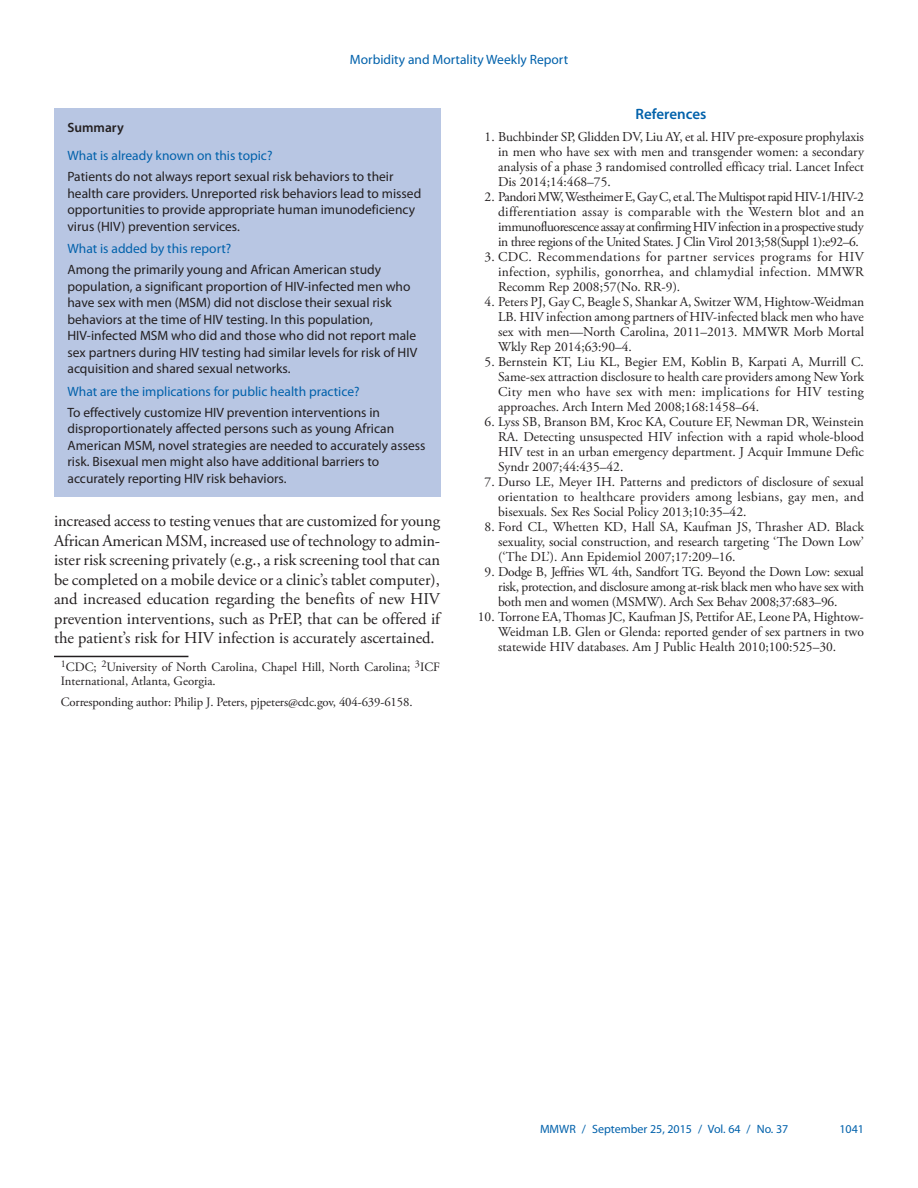
<style>
.page{position:relative;width:918px;height:1188px;background:#fff}
.page>*{position:absolute;margin:0;border:0;box-sizing:border-box;transform-origin:0 0}
.Paragraph{font:16.5px/19.5px "Adobe Garamond Pro";color:#231f20;text-align:justify}
.Ref_Title{font:600 15px "Myriad Pro";color:#0161ab}
.Reference_10{font:13.5px/15px "Adobe Garamond Pro";color:#231f20;text-align:justify}
.Summary_Box_Text{font:13.5px/16.5px "Myriad Pro";color:#231f20}
.Summary_Box_Heading{font:13.5px "Myriad Pro";color:#0161ab}
.Box_Title{font:600 13.5px "Myriad Pro";color:#231f20}
.Author_Affiliations{font:12.75px/14.2px "Adobe Garamond Pro";color:#231f20}
.Corresponding_Author{font:12.75px "Adobe Garamond Pro";letter-spacing:-.01em;color:#231f20}
.t1{font:12px "Myriad Pro";color:#0161ab}
</style>
<div class="page">
<hr style="left:54px;top:656px;width:134px;height:1px;background:#231f20">
<div style="left:54px;top:108px;width:386px;height:388px;background:#b8c6e3"></div>
<p class="Summary_Box_Heading" style="left:350px;top:51px;width:220px">Morbidity and Mortality Weekly Report</p>
<p class="Box_Title" style="left:68px;top:119px;width:58px">Summary</p>
<p class="Summary_Box_Heading" style="left:68px;top:147px;width:206px">What is already known on this topic?</p>
<p class="Summary_Box_Text" style="left:68px;top:168px;width:355px">Patients do not always report sexual risk behaviors to their health care providers. Unreported risk behaviors lead to missed opportunities to provide appropriate human imunodeficiency virus (HIV) prevention services.</p>
<p class="Summary_Box_Heading" style="left:68px;top:240px;width:165px">What is added by this report?</p>
<p class="Summary_Box_Text" style="left:68px;top:261px;width:351px">Among the primarily young and African American study population, a significant proportion of HIV-infected men who have sex with men (MSM) did not disclose their sexual risk behaviors at the time of HIV testing. In this population, HIV-infected MSM who did and those who did not report male sex partners during HIV testing had similar levels for risk of HIV acquisition and shared sexual networks.</p>
<p class="Summary_Box_Heading" style="left:68px;top:383px;width:294px">What are the implications for public health practice?</p>
<p class="Summary_Box_Text" style="left:68px;top:404px;width:360px">To effectively customize HIV prevention interventions in disproportionately affected persons such as young African American MSM, novel strategies are needed to accurately assess risk. Bisexual men might also have additional barriers to accurately reporting HIV risk behaviors.</p>
<p class="Paragraph" style="left:54px;top:512px;width:388px">increased access to testing venues that are customized for young African American MSM, increased use of technology to admin&shy;ister risk screening privately (e.g., a risk screening tool that can be completed on a mobile device or a clinic’s tablet computer), and increased education regarding the benefits of new HIV prevention interventions, such as PrEP, that can be offered if the patient’s risk for HIV infection is accurately ascertained.</p>
<p class="Author_Affiliations" style="left:61px;top:660px;width:381px"><sup>1</sup>CDC; <sup>2</sup>University of North Carolina, Chapel Hill, North Carolina; <sup>3</sup>ICF<br>International, Atlanta, Georgia.</p>
<p class="Corresponding_Author" style="left:61px;top:694px;width:353px">Corresponding author: Philip J. Peters, pjpeters@cdc.gov, 404-639-6158.</p>
<p class="Ref_Title" style="left:636px;top:105px;width:72px">References</p>
<p class="Reference_10" style="left:498px;top:130px;width:367px;text-indent:-14px">1. Buchbinder SP, Glidden DV, Liu AY, et al. HIV pre-exposure prophylaxis in men who have sex with men and transgender women: a secondary analysis of a phase 3 randomised controlled efficacy trial. Lancet Infect Dis 2014;14:468–75.</p>
<p class="Reference_10" style="left:498px;top:190px;width:367px;text-indent:-14px">2. Pandori MW, Westheimer E, Gay C, et al. The Multispot rapid HIV-1/HIV-2 differentiation assay is comparable with the Western blot and an immunofluorescence assay at confirming HIV infection in a prospective study in three regions of the United States. J Clin Virol 2013;58(Suppl 1):e92–6.</p>
<p class="Reference_10" style="left:498px;top:250px;width:367px;text-indent:-14px">3. CDC. Recommendations for partner services programs for HIV infection, syphilis, gonorrhea, and chlamydial infection. MMWR Recomm Rep 2008;57(No. RR-9).</p>
<p class="Reference_10" style="left:498px;top:295px;width:368px;text-indent:-14px">4. Peters PJ, Gay C, Beagle S, Shankar A, Switzer WM, Hightow-Weidman LB. HIV infection among partners of HIV-infected black men who have sex with men—North Carolina, 2011–2013. MMWR Morb Mortal Wkly Rep 2014;63:90–4.</p>
<p class="Reference_10" style="left:498px;top:355px;width:367px;text-indent:-14px">5. Bernstein KT, Liu KL, Begier EM, Koblin B, Karpati A, Murrill C.<br>Same-sex attraction disclosure to health care providers among New York City men who have sex with men: implications for HIV testing approaches. Arch Intern Med 2008;168:1458–64.</p>
<p class="Reference_10" style="left:498px;top:415px;width:367px;text-indent:-14px">6. Lyss SB, Branson BM, Kroc KA, Couture EF, Newman DR, Weinstein RA. Detecting unsuspected HIV infection with a rapid whole-blood HIV test in an urban emergency department. J Acquir Immune Defic Syndr 2007;44:435–42.</p>
<p class="Reference_10" style="left:498px;top:475px;width:367px;text-indent:-14px">7. Durso LE, Meyer IH. Patterns and predictors of disclosure of sexual orientation to healthcare providers among lesbians, gay men, and bisexuals. Sex Res Social Policy 2013;10:35–42.</p>
<p class="Reference_10" style="left:498px;top:520px;width:367px;text-indent:-14px">8. Ford CL, Whetten KD, Hall SA, Kaufman JS, Thrasher AD. Black sexuality, social construction, and research targeting ‘The Down Low’ (‘The DL’). Ann Epidemiol 2007;17:209–16.</p>
<p class="Reference_10" style="left:498px;top:565px;width:367px;text-indent:-14px">9. Dodge B, Jeffries WL 4th, Sandfort TG. Beyond the Down Low: sexual risk, protection, and disclosure among at-risk black men who have sex with both men and women (MSMW). Arch Sex Behav 2008;37:683–96.</p>
<p class="Reference_10" style="left:498px;top:610px;width:367px;text-indent:-20px">10. Torrone EA, Thomas JC, Kaufman JS, Pettifor AE, Leone PA, Hightow-Weidman LB. Glen or Glenda: reported gender of sex partners in two statewide HIV databases. Am J Public Health 2010;100:525–30.</p>
<p class="t1" style="left:540px;top:1121px;width:250px">MMWR / September 25, 2015 / Vol. 64 / No. 37</p>
<p class="t1" style="left:839px;top:1121px;width:26px">1041</p>
</div>
